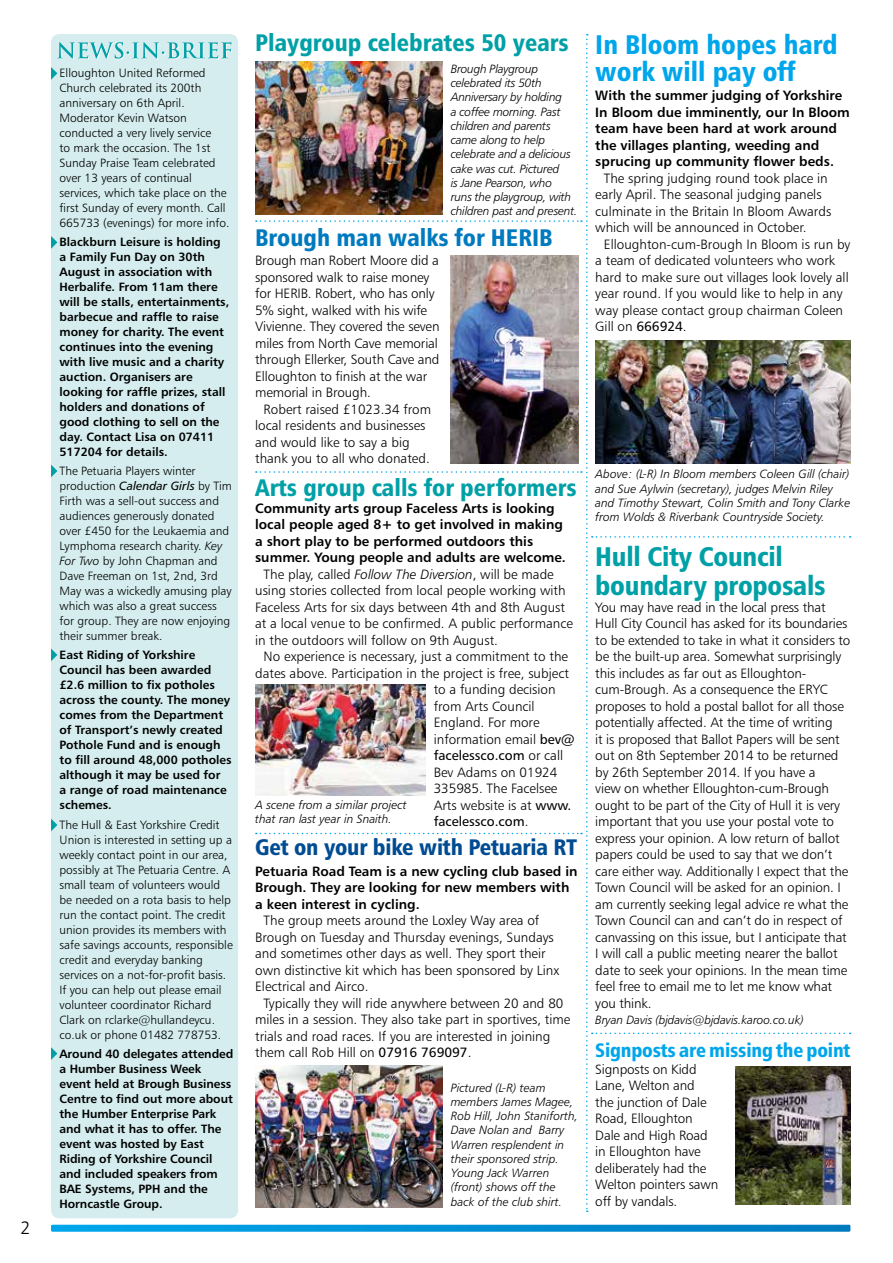
<style>
.page{position:relative;width:893px;height:1263px;background:#fff}
.page>*{position:absolute;margin:0;border:0;box-sizing:border-box;transform-origin:0 0}
.t1{font:27px/28.5px "Humanist 777 BT Black Condensed B";letter-spacing:-.01em;color:#00a0a7}
.t2{font:27px/27px "Humanist 777 BT Black Condensed B";color:#00a6eb}
.t3{font:24px "Humanist 777 BT Black Condensed B";color:#00a0a7}
.t4{font:24px "Humanist 777 BT Black Condensed B";color:#007abf}
.t5{font:22.5px "Humanist 777 BT Black Condensed B";letter-spacing:-.01em;color:#004c92}
.t6{font:19.5px "Humanist 777 BT Black Condensed B";letter-spacing:-.01em;color:#00a6eb}
.t7{font:18px "Humanist 777 BT Light B";color:#000}
.t8{font:13.5px/16.5px "Humanist 777 BT Light B";letter-spacing:-.01em;color:#000}
.t9{font:13.5px/16.5px "Humanist 777 BT Bold B";color:#000}
.t10{font:13.5px "Humanist 777 BT Roman B";color:#000}
.t11{font:12px/15px "Humanist 777 BT Light B";color:#000}
.t12{font:12px/15px "Humanist 777 BT Bold B";color:#000}
.t13{font:12px/14.2px "Humanist 777 BT Light Italic B";color:#000}
.t14{font:12px/14.2px "Humanist 777 BT Light Italic B";letter-spacing:-.02em;color:#000}
.s1{font-family:"Humanist 777 BT Italic B"}
.s2{font-family:"Humanist 777 BT Light Italic B"}
.s3{font-family:"Humanist 777 BT Roman B"}
.s4{font-family:"Humanist 777 BT Light B"}
</style>
<div class="page">
<svg style="left:51px;top:1225px;width:799px;height:7px;background:#0994d7"></svg>
<div style="left:51px;top:34px;width:187px;height:1184px;background:#d5edee;border-radius:9px"></div>
<svg style="left:57px;top:42px;width:175px;height:17px"></svg>
<svg style="left:51px;top:67px;width:6px;height:13px"></svg>
<svg style="left:51px;top:1047px;width:6px;height:13px"></svg>
<svg style="left:51px;top:465px;width:6px;height:12px"></svg>
<svg style="left:51px;top:648px;width:6px;height:13px"></svg>
<svg style="left:51px;top:819px;width:6px;height:12px"></svg>
<svg style="left:51px;top:236px;width:6px;height:13px"></svg>
<img style="left:256px;top:34px;width:595px;height:1178px">
<img style="left:736px;top:1066px;width:114px;height:138px">
<h3 class="t7" style="left:20px;top:1217px;width:12px">2</h3>
<p class="t11" style="left:60px;top:65px;width:171px">Elloughton United Reformed<br>Church celebrated its 200th anniversary on 6th April.<br>Moderator Kevin Watson conducted a very lively service<br>to mark the occasion. The 1st<br>Sunday Praise Team celebrated over 13 years of continual services, which take place on the first Sunday of every month. Call<br>665733 (evenings) for more info.</p>
<p class="t12" style="left:60px;top:234px;width:171px">Blackburn Leisure is holding a Family Fun Day on 30th<br>August in association with<br>Herbalife. From 11am there will be stalls, entertainments, barbecue and raffle to raise money for charity. The event continues into the evening with live music and a charity auction. Organisers are looking for raffle prizes, stall holders and donations of good clothing to sell on the day. Contact Lisa on 07411<br>517204 for details.</p>
<p class="t11" style="left:60px;top:463px;width:174px">The Petuaria Players winter production <span class="s1">Calendar Girls</span> by Tim<br>Firth was a sell-out success and audiences generously donated over £450 for the Leukaemia and<br>Lymphoma research charity. <span class="s2">Key<br>For Two</span> by John Chapman and<br>Dave Freeman on 1st, 2nd, 3rd<br>May was a wickedly amusing play which was also a great success for group. They are now enjoying their summer break.</p>
<p class="t12" style="left:60px;top:647px;width:174px">East Riding of Yorkshire<br>Council has been awarded £2.6 million to fix potholes across the county. The money comes from the Department of Transport’s newly created<br>Pothole Fund and is enough to fill around 48,000 potholes although it may be used for<br>a range of road maintenance schemes.</p>
<p class="t11" style="left:60px;top:817px;width:175px">The Hull &amp; East Yorkshire Credit<br>Union is interested in setting up a weekly contact point in our area, possibly at The Petuaria Centre. A small team of volunteers would be needed on a rota basis to help run the contact point. The credit union provides its members with safe savings accounts, responsible credit and everyday banking services on a not-for-profit basis.<br>If you can help out please email volunteer coordinator Richard<br>Clark on rclarke@hullandeycu. co.uk or phone 01482 778753.</p>
<p class="t12" style="left:60px;top:1046px;width:175px">Around 40 delegates attended a Humber Business Week event held at Brough Business<br>Centre to find out more about the Humber Enterprise Park and what it has to offer. The event was hosted by East<br>Riding of Yorkshire Council and included speakers from<br>BAE Systems, PPH and the<br>Horncastle Group.</p>
<h2 class="t3" style="left:255px;top:28px;width:315px">Playgroup celebrates 50 years</h2>
<p class="t14" style="left:451px;top:61px;width:128px">Brough Playgroup celebrated its 50th<br>Anniversary by holding<br>a coffee morning. Past children and parents came along to help celebrate and a delicious cake was cut. Pictured<br>is Jane Pearson, who<br>runs the playgroup, with children past and present.</p>
<h2 class="t4" style="left:255px;top:222px;width:299px">Brough man walks for HERIB</h2>
<p class="t8" style="left:255px;top:252px;width:186px">Brough man Robert Moore did a sponsored walk to raise money for HERIB. Robert, who has only<br>5% sight, walked with his wife<br>Vivienne. They covered the seven miles from North Cave memorial through Ellerker, South Cave and<br>Elloughton to finish at the war memorial in Brough.</p>
<p class="t8" style="left:255px;top:400px;width:178px;text-indent:9px">Robert raised £1023.34 from local residents and businesses and would like to say a big thank you to all who donated.</p>
<h2 class="t3" style="left:255px;top:472px;width:323px">Arts group calls for performers</h2>
<p class="t9" style="left:255px;top:499px;width:312px">Community arts group Faceless Arts is looking local people aged 8+ to get involved in making a short play to be performed outdoors this summer. Young people and adults are welcome.</p>
<p class="t8" style="left:255px;top:565px;width:319px;text-indent:9px">The play, called <span class="s2">Follow The Diversion</span>, will be made using stories collected from local people working with Faceless Arts for six days between 4th and 8th August at a local venue to be confirmed. A public performance in the outdoors will follow on 9th August.</p>
<p class="t8" style="left:264px;top:648px;width:306px">No experience is necessary, just a commitment to the</p>
<p class="t8" style="left:255px;top:664px;width:315px">dates above. Participation in the project is free, subject</p>
<p class="t8" style="left:434px;top:681px;width:123px">to a funding decision</p>
<p class="t8" style="left:434px;top:697px;width:102px">from Arts Council</p>
<p class="t8" style="left:434px;top:714px;width:107px">England. For more</p>
<p class="t8" style="left:434px;top:730px;width:143px">information email <span class="s3">bev@</span></p>
<p class="t10" style="left:434px;top:747px;width:131px">facelessco.com <span class="s4">or call</span></p>
<p class="t8" style="left:434px;top:763px;width:139px">Bev Adams on 01924<br>335985. The Facelsee<br>Arts website is at <span class="s3">www.</span></p>
<p class="t10" style="left:434px;top:813px;width:96px">facelessco.com<span class="s4">.</span></p>
<p class="t13" style="left:255px;top:797px;width:153px">A scene from a similar project that ran last year in Snaith.</p>
<h3 class="t5" style="left:255px;top:833px;width:324px">Get on your bike with Petuaria RT</h3>
<p class="t9" style="left:255px;top:862px;width:324px">Petuaria Road Team is a new cycling club based in<br>Brough. They are looking for new members with a keen interest in cycling.</p>
<p class="t8" style="left:255px;top:912px;width:305px;text-indent:9px">The group meets around the Loxley Way area of Brough on Tuesday and Thursday evenings, Sundays and sometimes other days as well. They sport their own distinctive kit which has been sponsored by Linx Electrical and Airco.</p>
<p class="t8" style="left:255px;top:994px;width:317px;text-indent:9px">Typically they will ride anywhere between 20 and 80 miles in a session. They also take part in sportives, time trials and road races. If you are interested in joining them call Rob Hill on <span class="s3">07916 769097</span>.</p>
<p class="t13" style="left:451px;top:1080px;width:129px">Pictured (L-R) team members James Magee,<br>Rob Hill, John Staniforth,<br>Dave Nolan and Barry<br>Warren resplendent in their sponsored strip.<br>Young Jack Warren (front) shows off the back of the club shirt.</p>
<h1 class="t2" style="left:595px;top:30px;width:244px">In Bloom hopes hard work will pay off</h1>
<p class="t9" style="left:595px;top:87px;width:256px">With the summer judging of Yorkshire In Bloom due imminently, our In Bloom team have been hard at work around the villages planting, weeding and sprucing up community flower beds.</p>
<p class="t8" style="left:595px;top:169px;width:237px;text-indent:9px">The spring judging round took place in early April. The seasonal judging panels culminate in the Britain In Bloom Awards which will be announced in October.</p>
<p class="t8" style="left:595px;top:235px;width:257px;text-indent:9px">Elloughton-cum-Brough In Bloom is run by a team of dedicated volunteers who work hard to make sure out villages look lovely all year round. If you would like to help in any way please contact group chairman Coleen Gill on <span class="s3">666924</span>.</p>
<p class="t13" style="left:595px;top:467px;width:257px">Above: (L-R) In Bloom members Coleen Gill (chair) and Sue Aylwin (secretary), judges Melvin Riley and Timothy Stewart, Colin Smith and Tony Clarke from Wolds &amp; Riverbank Countryside Society.</p>
<h1 class="t1" style="left:595px;top:542px;width:232px">Hull City Council boundary proposals</h1>
<p class="t8" style="left:595px;top:598px;width:257px">You may have read in the local press that Hull City Council has asked for its boundaries to be extended to take in what it considers to be the built-up area. Somewhat surprisingly this includes as far out as Elloughton&shy;cum-Brough. As a consequence the ERYC proposes to hold a postal ballot for all those potentially affected. At the time of writing<br>it is proposed that Ballot Papers will be sent out on 8th September 2014 to be returned by 26th September 2014. If you have a<br>view on whether Elloughton-cum-Brough ought to be part of the City of Hull it is very important that you use your postal vote to express your opinion. A low return of ballot papers could be used to say that we don’t care either way. Additionally I expect that the Town Council will be asked for an opinion. I am currently seeking legal advice re what the Town Council can and can’t do in respect of canvassing on this issue, but I anticipate that I will call a public meeting nearer the ballot date to seek your opinions. In the mean time feel free to email me to let me know what you think.</p>
<p class="t13" style="left:595px;top:1013px;width:210px">Bryan Davis (bjdavis@bjdavis.karoo.co.uk)</p>
<h3 class="t6" style="left:595px;top:1037px;width:257px">Signposts are missing the point</h3>
<p class="t8" style="left:595px;top:1060px;width:125px">Signposts on Kidd<br>Lane, Welton and<br>the junction of Dale<br>Road, Elloughton<br>Dale and High Road in Elloughton have deliberately had the<br>Welton pointers sawn off by vandals.</p>
</div>
